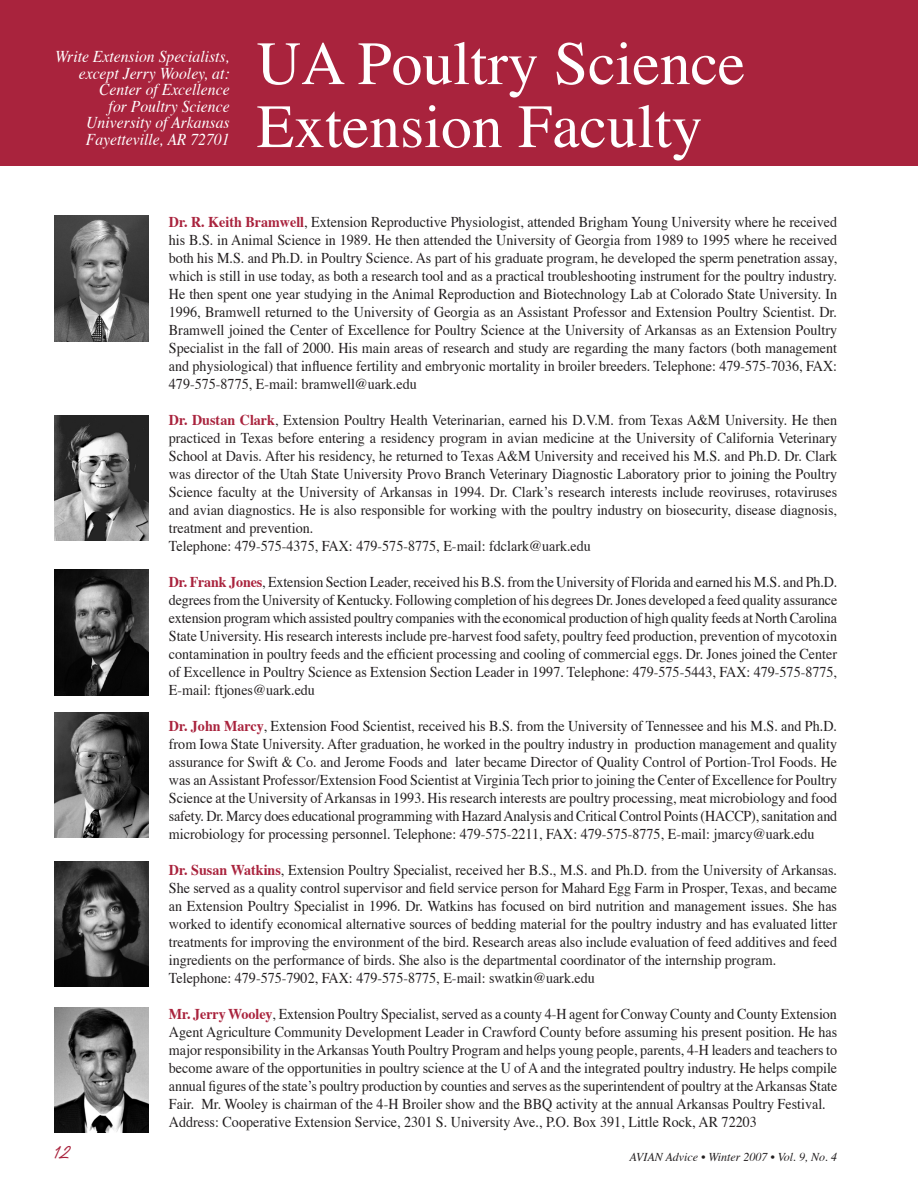
<style>
.page{position:relative;width:918px;height:1188px;background:#fff}
.page>*{position:absolute;margin:0;border:0;box-sizing:border-box;transform-origin:0 0}
.t1{font:61.5px "Times";color:#fff}
.t2{font:18px "Van Dijk LET Plain";color:#a9233d}
.t3{font:italic 16.5px/16.5px "Times";color:#fff;text-align:right;scale:.95 1}
.t4{font:15px/18px "Times";color:#231f20;text-align:justify;scale:.94 1}
.t5{font:italic 12px "Times";color:#231f20}
.s1{font-weight:700;color:#a9233d}
</style>
<div class="page">
<div style="left:0;top:0;width:918px;height:166px;background:#a9233d"></div>
<img style="left:54px;top:416px;width:95px;height:124px">
<img style="left:54px;top:570px;width:95px;height:126px">
<img style="left:54px;top:713px;width:95px;height:124px">
<img style="left:54px;top:1008px;width:95px;height:125px">
<img style="left:54px;top:862px;width:95px;height:124px">
<img style="left:54px;top:216px;width:95px;height:125px">
<p class="t3" style="left:55px;top:49px;width:185px">Write Extension Specialists, except Jerry Wooley, at:</p>
<p class="t3" style="left:99px;top:82px;width:139px">Center of Excellence</p>
<p class="t3" style="left:109px;top:99px;width:129px">for Poultry Science</p>
<p class="t3" style="left:86px;top:115px;width:152px">University of Arkansas</p>
<p class="t3" style="left:86px;top:132px;width:153px">Fayetteville, AR 72701</p>
<p class="t1" style="left:257px;top:25px;width:490px">UA Poultry Science</p>
<p class="t1" style="left:257px;top:88px;width:447px">Extension Faculty</p>
<p class="t4" style="left:169px;top:214px;width:712px"><span class="s1">Dr. R. Keith Bramwell</span>, Extension Reproductive Physiologist, attended Brigham Young University where he received his B.S. in Animal Science in 1989. He then attended the University of Georgia from 1989 to 1995 where he received both his M.S. and Ph.D. in Poultry Science. As part of his graduate program, he developed the sperm penetration assay, which is still in use today, as both a research tool and as a practical troubleshooting instrument for the poultry industry.<br>He then spent one year studying in the Animal Reproduction and Biotechnology Lab at Colorado State University. In 1996, Bramwell returned to the University of Georgia as an Assistant Professor and Extension Poultry Scientist. Dr.<br>Bramwell joined the Center of Excellence for Poultry Science at the University of Arkansas as an Extension Poultry Specialist in the fall of 2000. His main areas of research and study are regarding the many factors (both management and physiological) that influence fertility and embryonic mortality in broiler breeders. Telephone: 479-575-7036, FAX:<br>479-575-8775, E-mail: bramwell@uark.edu</p>
<p class="t4" style="left:169px;top:412px;width:712px"><span class="s1">Dr. Dustan Clark</span>, Extension Poultry Health Veterinarian, earned his D.V.M. from Texas A&amp;M University. He then practiced in Texas before entering a residency program in avian medicine at the University of California Veterinary School at Davis. After his residency, he returned to Texas A&amp;M University and received his M.S. and Ph.D. Dr. Clark was director of the Utah State University Provo Branch Veterinary Diagnostic Laboratory prior to joining the Poultry Science faculty at the University of Arkansas in 1994. Dr. Clark’s research interests include reoviruses, rotaviruses and avian diagnostics. He is also responsible for working with the poultry industry on biosecurity, disease diagnosis, treatment and prevention.</p>
<p class="t4" style="left:169px;top:538px;width:451px">Telephone: 479-575-4375, FAX: 479-575-8775, E-mail: fdclark@uark.edu</p>
<p class="t4" style="left:169px;top:574px;width:713px"><span class="s1">Dr. Frank Jones</span>, Extension Section Leader, received his B.S. from the University of Florida and earned his M.S. and Ph.D. degrees from the University of Kentucky. Following completion of his degrees Dr. Jones developed a feed quality assurance extension program which assisted poultry companies with the economical production of high quality feeds at North Carolina State University. His research interests include pre-harvest food safety, poultry feed production, prevention of mycotoxin contamination in poultry feeds and the efficient processing and cooling of commercial eggs. Dr. Jones joined the Center of Excellence in Poultry Science as Extension Section Leader in 1997. Telephone: 479-575-5443, FAX: 479-575-8775, E-mail: ftjones@uark.edu</p>
<p class="t4" style="left:169px;top:718px;width:713px"><span class="s1">Dr. John Marcy</span>, Extension Food Scientist, received his B.S. from the University of Tennessee and his M.S. and Ph.D. from Iowa State University. After graduation, he worked in the poultry industry in production management and quality assurance for Swift &amp; Co. and Jerome Foods and later became Director of Quality Control of Portion-Trol Foods. He was an Assistant Professor/Extension Food Scientist at Virginia Tech prior to joining the Center of Excellence for Poultry Science at the University of Arkansas in 1993. His research interests are poultry processing, meat microbiology and food safety. Dr. Marcy does educational programming with Hazard Analysis and Critical Control Points (HACCP), sanitation and microbiology for processing personnel. Telephone: 479-575-2211, FAX: 479-575-8775, E-mail: jmarcy@uark.edu</p>
<p class="t4" style="left:169px;top:862px;width:712px"><span class="s1">Dr. Susan Watkins</span>, Extension Poultry Specialist, received her B.S., M.S. and Ph.D. from the University of Arkansas.<br>She served as a quality control supervisor and field service person for Mahard Egg Farm in Prosper, Texas, and became an Extension Poultry Specialist in 1996. Dr. Watkins has focused on bird nutrition and management issues. She has worked to identify economical alternative sources of bedding material for the poultry industry and has evaluated litter treatments for improving the environment of the bird. Research areas also include evaluation of feed additives and feed ingredients on the performance of birds. She also is the departmental coordinator of the internship program.</p>
<p class="t4" style="left:169px;top:970px;width:455px">Telephone: 479-575-7902, FAX: 479-575-8775, E-mail: swatkin@uark.edu</p>
<p class="t4" style="left:169px;top:1006px;width:713px"><span class="s1">Mr. Jerry Wooley</span>, Extension Poultry Specialist, served as a county 4-H agent for Conway County and County Extension Agent Agriculture Community Development Leader in Crawford County before assuming his present position. He has major responsibility in the Arkansas Youth Poultry Program and helps young people, parents, 4-H leaders and teachers to become aware of the opportunities in poultry science at the U of A and the integrated poultry industry. He helps compile annual figures of the state’s poultry production by counties and serves as the superintendent of poultry at the Arkansas State Fair. Mr. Wooley is chairman of the 4-H Broiler show and the BBQ activity at the annual Arkansas Poultry Festival.</p>
<p class="t4" style="left:169px;top:1114px;width:627px">Address: Cooperative Extension Service, 2301 S. University Ave., P.O. Box 391, Little Rock, AR 72203</p>
<p class="t2" style="left:54px;top:1141px;width:18px">12</p>
<p class="t5" style="left:629px;top:1150px;width:209px">AVIAN Advice • Winter 2007 • Vol. 9, No. 4</p>
</div>
